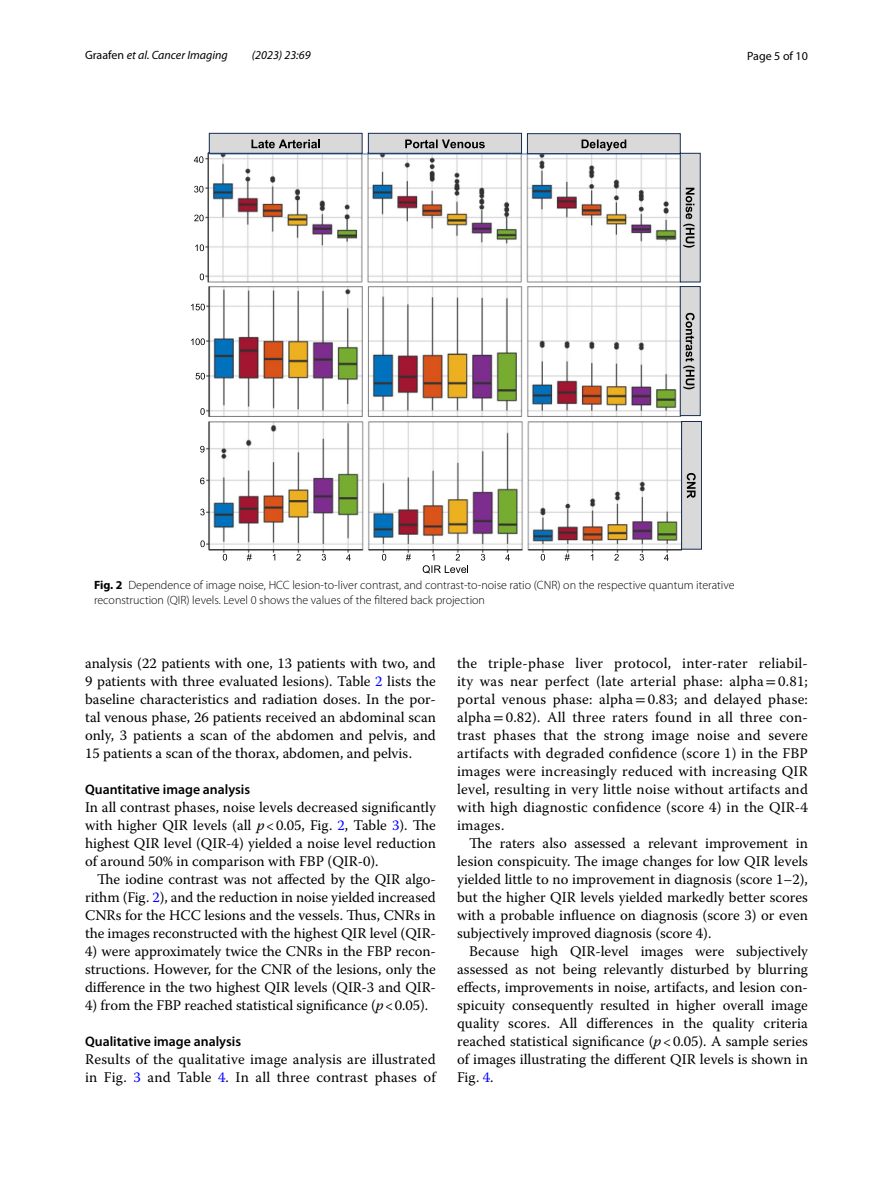
<style>
.page{position:relative;width:893px;height:1187px;background:#fff}
.page>*{position:absolute;margin:0;border:0;box-sizing:border-box;transform-origin:0 0}
.t1{font:14.7px/18px "Warnock Pro";color:#000;text-align:justify}
.t2{font:600 13.8px "Myriad Pro";color:#000}
.t3{font:300 12px/15px "Myriad Pro";color:#000}
.t4{font:italic 12px "Myriad Pro";color:#000}
.t5{font:12px "Myriad Pro";color:#000}
.s1{font-style:normal}
.s2{font-weight:700}
.s3{color:#00f}
.s4{font-style:italic}
.s5{font-family:"STIX"}
</style>
<div class="page">
<img style="left:205px;top:153px;width:476px;height:399px">
<hr style="left:210px;top:153px;width:471px;height:1px;background:#4472c4">
<div style="left:209px;top:133px;width:153px;height:20px;background:#d9d9d9"></div>
<div style="left:209px;top:133px;width:153px;height:21px;border:1px solid #172c51"></div>
<svg style="left:251px;top:139px;width:69px;height:9px"></svg>
<div style="left:368px;top:133px;width:153px;height:20px;background:#d9d9d9"></div>
<div style="left:368px;top:133px;width:154px;height:21px;border:1px solid #172c51"></div>
<svg style="left:405px;top:139px;width:80px;height:9px"></svg>
<div style="left:527px;top:134px;width:153px;height:20px;background:#d9d9d9"></div>
<div style="left:527px;top:133px;width:154px;height:21px;border:1px solid #172c51"></div>
<svg style="left:582px;top:139px;width:44px;height:12px"></svg>
<div style="left:680px;top:153px;width:20px;height:129px;background:#d9d9d9"></div>
<div style="left:680px;top:153px;width:21px;height:129px;border:1px solid #172c51"></div>
<svg style="left:683px;top:188px;width:12px;height:60px"></svg>
<div style="left:680px;top:286px;width:20px;height:129px;background:#d9d9d9"></div>
<div style="left:680px;top:286px;width:21px;height:130px;border:1px solid #172c51"></div>
<svg style="left:683px;top:313px;width:12px;height:76px"></svg>
<div style="left:682px;top:421px;width:19px;height:128px;background:#d9d9d9"></div>
<div style="left:681px;top:421px;width:21px;height:128px;border:1px solid #172c51"></div>
<svg style="left:687px;top:473px;width:9px;height:25px"></svg>
<svg style="left:541px;top:554px;width:4px;height:6px"></svg>
<svg style="left:565px;top:553px;width:5px;height:7px"></svg>
<svg style="left:614px;top:554px;width:5px;height:6px"></svg>
<svg style="left:640px;top:554px;width:4px;height:6px"></svg>
<svg style="left:664px;top:554px;width:5px;height:6px"></svg>
<svg style="left:382px;top:554px;width:4px;height:6px"></svg>
<svg style="left:406px;top:553px;width:5px;height:7px"></svg>
<svg style="left:481px;top:554px;width:4px;height:6px"></svg>
<svg style="left:505px;top:554px;width:5px;height:6px"></svg>
<svg style="left:223px;top:554px;width:4px;height:6px"></svg>
<svg style="left:247px;top:553px;width:5px;height:7px"></svg>
<svg style="left:296px;top:554px;width:5px;height:6px"></svg>
<svg style="left:322px;top:554px;width:4px;height:6px"></svg>
<svg style="left:346px;top:554px;width:5px;height:6px"></svg>
<svg style="left:200px;top:540px;width:5px;height:7px"></svg>
<svg style="left:200px;top:508px;width:5px;height:7px"></svg>
<svg style="left:200px;top:477px;width:4px;height:7px"></svg>
<svg style="left:200px;top:446px;width:5px;height:6px"></svg>
<svg style="left:200px;top:408px;width:5px;height:7px"></svg>
<svg style="left:200px;top:273px;width:4px;height:7px"></svg>
<svg style="left:196px;top:373px;width:9px;height:6px"></svg>
<svg style="left:191px;top:338px;width:14px;height:7px"></svg>
<svg style="left:191px;top:304px;width:14px;height:6px"></svg>
<svg style="left:195px;top:244px;width:9px;height:7px"></svg>
<svg style="left:194px;top:215px;width:10px;height:6px"></svg>
<svg style="left:194px;top:186px;width:9px;height:6px"></svg>
<svg style="left:194px;top:156px;width:9px;height:7px"></svg>
<svg style="left:423px;top:554px;width:45px;height:19px"></svg>
<p class="t4" style="left:85px;top:48px;width:144px"><span class="s1">Graafen</span> et al. Cancer Imaging</p>
<p class="t4" style="left:252px;top:48px;width:60px">(2023) 23:69</p>
<p class="t5" style="left:747px;top:48px;width:62px">Page 5 of 10</p>
<p class="t3" style="left:94px;top:577px;width:642px"><span class="s2">Fig. 2</span> Dependence of image noise, HCC lesion-to-liver contrast, and contrast-to-noise ratio (CNR) on the respective quantum iterative reconstruction (QIR) levels. Level 0 shows the values of the filtered back projection</p>
<p class="t1" style="left:85px;top:653px;width:352px">analysis (22 patients with one, 13 patients with two, and 9 patients with three evaluated lesions). Table <span class="s3">2</span> lists the baseline characteristics and radiation doses. In the por&shy;tal venous phase, 26 patients received an abdominal scan only, 3 patients a scan of the abdomen and pelvis, and 15 patients a scan of the thorax, abdomen, and pelvis.</p>
<p class="t2" style="left:85px;top:780px;width:167px">Quantitative image analysis</p>
<p class="t1" style="left:85px;top:797px;width:352px">In all contrast phases, noise levels decreased significantly with higher QIR levels (all <span class="s4">p</span>&lt;0.05, Fig. <span class="s3">2</span>, Table <span class="s3">3</span>). The highest QIR level (QIR-4) yielded a noise level reduction of around 50% in comparison with FBP (QIR-0).</p>
<p class="t1" style="left:85px;top:869px;width:352px;text-indent:12px">The iodine contrast was not affected by the QIR algo&shy;rithm (Fig. <span class="s3">2</span>), and the reduction in noise yielded increased CNRs for the HCC lesions and the vessels. Thus, CNRs in the images reconstructed with the highest QIR level (QIR-</p>
<p class="t1" style="left:85px;top:941px;width:352px">4) were approximately twice the CNRs in the FBP recon&shy;structions. However, for the CNR of the lesions, only the difference in the two highest QIR levels (QIR-3 and QIR-</p>
<p class="t1" style="left:85px;top:995px;width:345px">4) from the FBP reached statistical significance (<span class="s4">p</span>&lt;0.05).</p>
<p class="t2" style="left:85px;top:1032px;width:158px">Qualitative image analysis</p>
<p class="t1" style="left:85px;top:1049px;width:352px">Results of the qualitative image analysis are illustrated in Fig. <span class="s3">3</span> and Table <span class="s3">4</span>. In all three contrast phases of</p>
<p class="t1" style="left:457px;top:653px;width:352px">the triple-phase liver protocol, inter-rater reliabil&shy;ity was near perfect (late arterial phase: alpha<span class="s5">=</span>0.81; portal venous phase: alpha<span class="s5">=</span>0.83; and delayed phase: alpha<span class="s5">=</span>0.82). All three raters found in all three con&shy;trast phases that the strong image noise and severe artifacts with degraded confidence (score 1) in the FBP images were increasingly reduced with increasing QIR level, resulting in very little noise without artifacts and with high diagnostic confidence (score 4) in the QIR-4 images.</p>
<p class="t1" style="left:457px;top:833px;width:352px;text-indent:12px">The raters also assessed a relevant improvement in lesion conspicuity. The image changes for low QIR levels yielded little to no improvement in diagnosis (score 1–2), but the higher QIR levels yielded markedly better scores with a probable influence on diagnosis (score 3) or even subjectively improved diagnosis (score 4).</p>
<p class="t1" style="left:457px;top:941px;width:352px;text-indent:12px">Because high QIR-level images were subjectively assessed as not being relevantly disturbed by blurring effects, improvements in noise, artifacts, and lesion con&shy;spicuity consequently resulted in higher overall image quality scores. All differences in the quality criteria reached statistical significance (<span class="s4">p</span>&lt;0.05). A sample series of images illustrating the different QIR levels is shown in Fig. <span class="s3">4</span>.</p>
</div>
